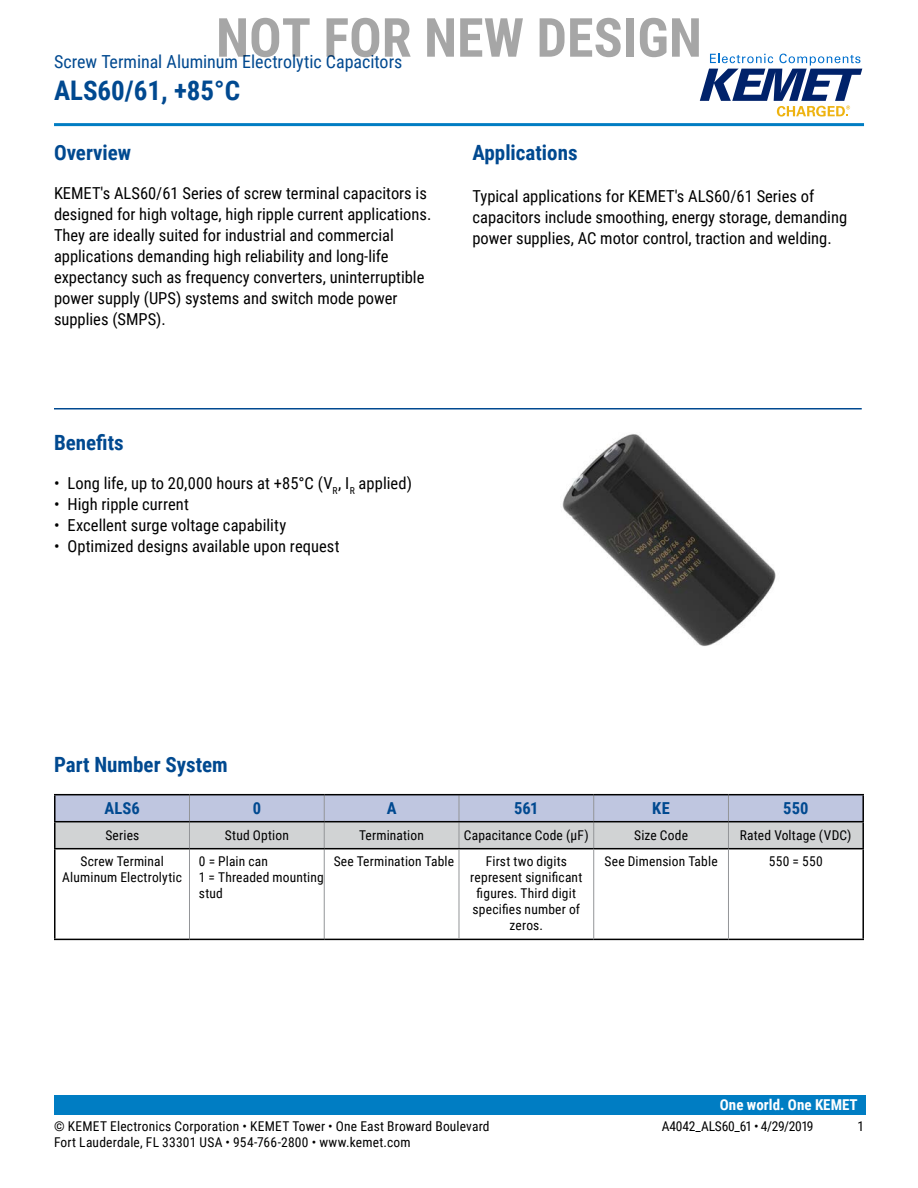
<style>
.page{position:relative;width:918px;height:1188px;background:#fff}
.page>*{position:absolute;margin:0;border:0;box-sizing:border-box;transform-origin:0 0}
.t1{font:700 54px "Roboto Condensed";color:rgb(0 0 0/.35)}
.t2{font:700 27px "Roboto Condensed";color:#004990}
.t3{font:700 21px "Roboto Condensed";color:#004990}
.t4{font:18px "Roboto Condensed";color:#004990}
.t5{font:16.5px/21px "Roboto Condensed";color:#000}
.t6{font:700 16.5px "Roboto Condensed";letter-spacing:.005em;color:#004990}
.t7{font:700 15px "Roboto Condensed";color:#fff}
.t8{font:13.5px/16.2px "Roboto Condensed";letter-spacing:.015em;color:#000;text-align:center}
.t9{font:13.5px "Roboto Condensed";letter-spacing:-.02em;color:#000}
</style>
<div class="page">
<svg style="left:700px;top:54px;width:162px;height:63px"></svg>
<hr style="left:54px;top:123px;width:810px;height:3px;background:#007dc3">
<div style="left:54px;top:1095px;width:811px;height:20px;background:#007dc3"></div>
<hr style="left:54px;top:408px;width:808px;height:2px;background:#004990">
<svg style="left:56px;top:795px;width:806px;height:53px;background:#c3c8d5"></svg>
<hr style="left:189px;top:849px;width:1px;height:90px;background:#939598">
<hr style="left:324px;top:849px;width:1px;height:90px;background:#939598">
<hr style="left:54px;top:822px;width:2px;height:26px;background:#000">
<hr style="left:862px;top:822px;width:2px;height:26px;background:#000">
<hr style="left:54px;top:848px;width:135px;height:1px;background:#000">
<hr style="left:54px;top:849px;width:2px;height:90px;background:#000">
<hr style="left:189px;top:848px;width:135px;height:1px;background:#000">
<hr style="left:324px;top:848px;width:135px;height:1px;background:#000">
<hr style="left:54px;top:939px;width:135px;height:1px;background:#000">
<hr style="left:189px;top:939px;width:135px;height:1px;background:#000">
<hr style="left:324px;top:939px;width:135px;height:1px;background:#000">
<hr style="left:54px;top:794px;width:135px;height:1px;background:#000">
<hr style="left:54px;top:795px;width:2px;height:26px;background:#000">
<hr style="left:189px;top:794px;width:135px;height:1px;background:#000">
<hr style="left:324px;top:794px;width:135px;height:1px;background:#000">
<hr style="left:459px;top:794px;width:135px;height:1px;background:#000">
<hr style="left:594px;top:794px;width:134px;height:1px;background:#000">
<hr style="left:728px;top:794px;width:136px;height:1px;background:#000">
<hr style="left:862px;top:795px;width:2px;height:26px;background:#000">
<hr style="left:54px;top:821px;width:135px;height:1px;background:#000">
<hr style="left:189px;top:821px;width:135px;height:1px;background:#000">
<hr style="left:324px;top:821px;width:135px;height:1px;background:#000">
<hr style="left:459px;top:821px;width:135px;height:1px;background:#000">
<hr style="left:594px;top:821px;width:134px;height:1px;background:#000">
<hr style="left:728px;top:821px;width:136px;height:1px;background:#000">
<hr style="left:459px;top:848px;width:135px;height:1px;background:#000">
<hr style="left:459px;top:939px;width:135px;height:1px;background:#000">
<hr style="left:459px;top:849px;width:1px;height:90px;background:#939598">
<hr style="left:594px;top:848px;width:134px;height:1px;background:#000">
<hr style="left:594px;top:939px;width:134px;height:1px;background:#000">
<hr style="left:593px;top:849px;width:1px;height:90px;background:#939598">
<hr style="left:728px;top:848px;width:136px;height:1px;background:#000">
<hr style="left:862px;top:849px;width:2px;height:90px;background:#000">
<hr style="left:728px;top:939px;width:136px;height:1px;background:#000">
<hr style="left:728px;top:849px;width:1px;height:90px;background:#939598">
<img style="left:562px;top:434px;width:214px;height:212px">
<h1 class="t1" style="left:216px;top:0;width:487px">NOT FOR NEW DESIGN</h1>
<p class="t4" style="left:54px;top:48px;width:350px">Screw Terminal Aluminum Electrolytic Capacitors</p>
<h2 class="t2" style="left:54px;top:71px;width:188px">ALS60/61, +85°C</h2>
<p class="t3" style="left:54px;top:138px;width:79px">Overview</p>
<p class="t5" style="left:54px;top:182px;width:379px">KEMET's ALS60/61 Series of screw terminal capacitors is designed for high voltage, high ripple current applications.<br>They are ideally suited for industrial and commercial applications demanding high reliability and long-life expectancy such as frequency converters, uninterruptible power supply (UPS) systems and switch mode power supplies (SMPS).</p>
<p class="t3" style="left:54px;top:428px;width:71px">Benefits</p>
<p class="t5" style="left:54px;top:472px;width:360px">• Long life, up to 20,000 hours at +85°C (V<sub>R</sub>, I<sub>R</sub> applied)</p>
<p class="t5" style="left:54px;top:493px;width:136px">• High ripple current</p>
<p class="t5" style="left:54px;top:514px;width:234px">• Excellent surge voltage capability</p>
<p class="t5" style="left:54px;top:535px;width:287px">• Optimized designs available upon request</p>
<p class="t3" style="left:472px;top:138px;width:107px">Applications</p>
<p class="t5" style="left:472px;top:185px;width:376px">Typical applications for KEMET's ALS60/61 Series of capacitors include smoothing, energy storage, demanding power supplies, AC motor control, traction and welding.</p>
<p class="t3" style="left:54px;top:750px;width:175px">Part Number System</p>
<p class="t6" style="left:104px;top:797px;width:37px">ALS6</p>
<p class="t6" style="left:253px;top:797px;width:10px">0</p>
<p class="t6" style="left:387px;top:797px;width:11px">A</p>
<p class="t6" style="left:514px;top:797px;width:26px">561</p>
<p class="t6" style="left:652px;top:797px;width:19px">KE</p>
<p class="t6" style="left:783px;top:797px;width:27px">550</p>
<p class="t8" style="left:105px;top:827px;width:35px">Series</p>
<p class="t8" style="left:225px;top:827px;width:66px">Stud Option</p>
<p class="t8" style="left:359px;top:827px;width:66px">Termination</p>
<p class="t8" style="left:464px;top:827px;width:126px">Capacitance Code (µF)</p>
<p class="t8" style="left:634px;top:827px;width:55px">Size Code</p>
<p class="t8" style="left:740px;top:827px;width:113px">Rated Voltage (VDC)</p>
<p class="t8" style="left:62px;top:852px;width:121px">Screw Terminal<br>Aluminum Electrolytic</p>
<p class="t8" style="left:199px;top:852px;width:126px;text-align:left">0 = Plain can<br>1 = Threaded mounting stud</p>
<p class="t8" style="left:334px;top:852px;width:122px">See Termination Table</p>
<p class="t8" style="left:470px;top:852px;width:114px">First two digits represent significant figures. Third digit specifies number of zeros.</p>
<p class="t8" style="left:605px;top:852px;width:115px">See Dimension Table</p>
<p class="t8" style="left:769px;top:852px;width:55px">550 = 550</p>
<p class="t7" style="left:720px;top:1094px;width:139px">One world. One KEMET</p>
<p class="t8" style="left:54px;top:1117px;width:437px">© KEMET Electronics Corporation • KEMET Tower • One East Broward Boulevard</p>
<p class="t9" style="left:662px;top:1116px;width:153px">A4042_ALS60_61 • 4/29/2019</p>
<p class="t8" style="left:857px;top:1117px;width:8px">1</p>
<p class="t8" style="left:54px;top:1133px;width:358px">Fort Lauderdale, FL 33301 USA • 954-766-2800 • www.kemet.com</p>
</div>
